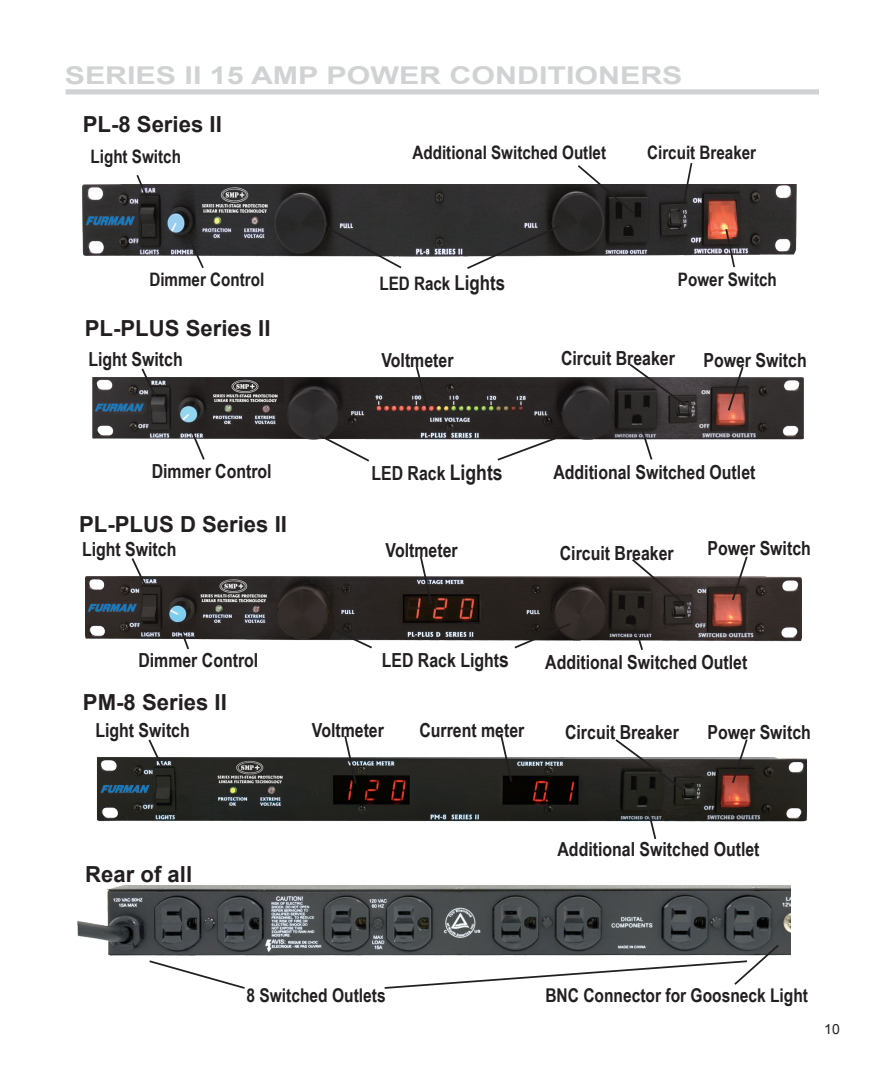
<style>
.page{position:relative;width:882px;height:1071px;background:#fff}
.page>*{position:absolute;margin:0;border:0;box-sizing:border-box;transform-origin:0 0}
.t1{font:700 24.5px "Arial";color:#d1d2d4;scale:1.24 1}
.t2{font:700 22.05px "Arial";color:#231f20}
.t3{font:700 19.43px "Arial Narrow";color:#231f20}
.t4{font:700 18.9px "Arial Narrow";color:#231f20}
.t5{font:700 18.55px "Arial Narrow";color:#231f20}
.t6{font:14px "Arial";color:#231f20}
.s1{font-size:20.47px}
.s2{font-size:21.35px}
</style>
<div class="page">
<div style="left:66px;top:89px;width:753px;height:5px;background:#d1d2d4"></div>
<img style="left:78px;top:885px;width:713px;height:71px">
<img style="left:92px;top:377px;width:712px;height:63px">
<img style="left:96px;top:758px;width:711px;height:64px">
<img style="left:85px;top:576px;width:717px;height:66px">
<svg style="left:149px;top:960px;width:96px;height:29px"></svg>
<svg style="left:383px;top:943px;width:398px;height:46px"></svg>
<svg style="left:140px;top:368px;width:17px;height:30px"></svg>
<svg style="left:190px;top:429px;width:16px;height:31px"></svg>
<svg style="left:726px;top:367px;width:19px;height:46px"></svg>
<svg style="left:628px;top:364px;width:60px;height:43px"></svg>
<svg style="left:414px;top:366px;width:16px;height:45px"></svg>
<svg style="left:317px;top:433px;width:54px;height:29px"></svg>
<svg style="left:495px;top:432px;width:73px;height:29px"></svg>
<svg style="left:640px;top:429px;width:14px;height:31px"></svg>
<img style="left:83px;top:185px;width:713px;height:71px">
<svg style="left:135px;top:175px;width:14px;height:26px"></svg>
<svg style="left:185px;top:231px;width:20px;height:37px"></svg>
<svg style="left:326px;top:226px;width:77px;height:43px"></svg>
<svg style="left:465px;top:224px;width:96px;height:45px"></svg>
<svg style="left:724px;top:227px;width:12px;height:41px"></svg>
<svg style="left:682px;top:163px;width:11px;height:42px"></svg>
<svg style="left:576px;top:165px;width:60px;height:51px"></svg>
<svg style="left:130px;top:558px;width:18px;height:30px"></svg>
<svg style="left:176px;top:620px;width:15px;height:30px"></svg>
<svg style="left:731px;top:556px;width:18px;height:46px"></svg>
<svg style="left:630px;top:559px;width:55px;height:46px"></svg>
<svg style="left:419px;top:556px;width:14px;height:50px"></svg>
<svg style="left:321px;top:622px;width:53px;height:27px"></svg>
<svg style="left:513px;top:622px;width:60px;height:27px"></svg>
<svg style="left:632px;top:622px;width:12px;height:28px"></svg>
<svg style="left:731px;top:739px;width:18px;height:46px"></svg>
<svg style="left:614px;top:739px;width:72px;height:53px"></svg>
<svg style="left:343px;top:736px;width:15px;height:50px"></svg>
<svg style="left:645px;top:801px;width:13px;height:39px"></svg>
<svg style="left:499px;top:734px;width:15px;height:50px"></svg>
<svg style="left:147px;top:739px;width:17px;height:31px"></svg>
<p class="t1" style="left:65px;top:62px;width:287px">SERIES II 15 AMP Power</p>
<p class="t1" style="left:450px;top:62px;width:189px">ConditionerS</p>
<p class="t2" style="left:83px;top:112px;width:141px">PL-8 Series II</p>
<p class="t5" style="left:91px;top:146px;width:92px">Light Switch</p>
<p class="t5" style="left:412px;top:142px;width:195px">Additional Switched Outlet</p>
<p class="t5" style="left:647px;top:142px;width:111px">Circuit Breaker</p>
<p class="t5" style="left:149px;top:269px;width:117px">Dimmer Control</p>
<p class="t5" style="left:379px;top:273px;width:127px">LED Rack <span class="s1">Lights</span></p>
<p class="t2" style="left:85px;top:316px;width:187px">PL-PLUS Series II</p>
<p class="t5" style="left:678px;top:269px;width:100px">Power Switch</p>
<p class="t3" style="left:88px;top:348px;width:96px">Light Switch</p>
<p class="t3" style="left:152px;top:460px;width:121px">Dimmer Control</p>
<p class="t2" style="left:79px;top:512px;width:209px">PL-PLUS D Series II</p>
<p class="t3" style="left:82px;top:538px;width:96px">Light Switch</p>
<p class="t3" style="left:138px;top:648px;width:121px">Dimmer Control</p>
<p class="t2" style="left:83px;top:690px;width:145px">PM-8 Series II</p>
<p class="t3" style="left:381px;top:349px;width:74px">Voltmeter</p>
<p class="t3" style="left:561px;top:347px;width:115px">Circuit Breaker</p>
<p class="t3" style="left:703px;top:349px;width:105px">Power Switch</p>
<p class="t3" style="left:371px;top:462px;width:133px">LED Rack <span class="s2">Lights</span></p>
<p class="t3" style="left:553px;top:461px;width:204px">Additional Switched Outlet</p>
<p class="t3" style="left:386px;top:539px;width:74px">Voltmeter</p>
<p class="t3" style="left:708px;top:536px;width:105px">Power Switch</p>
<p class="t3" style="left:560px;top:542px;width:115px">Circuit Breaker</p>
<p class="t3" style="left:382px;top:649px;width:129px">LED Rack Light<span class="s2">s</span></p>
<p class="t3" style="left:545px;top:651px;width:204px">Additional Switched Outlet</p>
<p class="t3" style="left:95px;top:719px;width:96px">Light Switch</p>
<p class="t3" style="left:419px;top:719px;width:107px">Current meter</p>
<p class="t3" style="left:312px;top:719px;width:74px">Voltmeter</p>
<p class="t3" style="left:565px;top:721px;width:115px">Circuit Breaker</p>
<p class="t3" style="left:708px;top:721px;width:105px">Power Switch</p>
<p class="t2" style="left:85px;top:862px;width:109px">Rear of all</p>
<p class="t3" style="left:558px;top:838px;width:204px">Additional Switched Outlet</p>
<p class="t4" style="left:247px;top:984px;width:141px">8 Switched Outlets</p>
<p class="t4" style="left:545px;top:984px;width:264px">BNC Connector for Goosneck Light</p>
<p class="t6" style="left:824px;top:1022px;width:17px">10</p>
</div>
